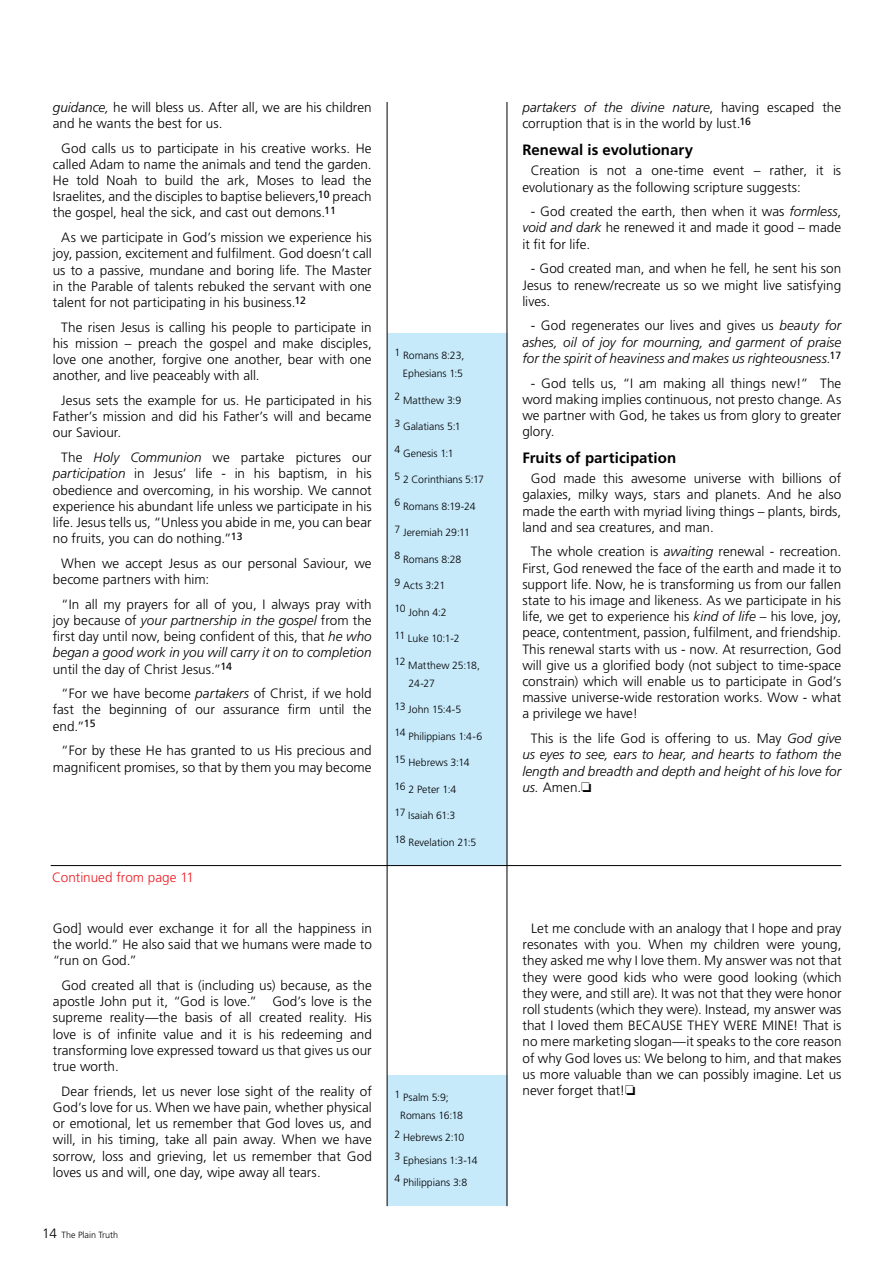
<style>
.page{position:relative;width:893px;height:1263px;background:#fff}
.page>*{position:absolute;margin:0;border:0;box-sizing:border-box;transform-origin:0 0}
.t1{font:700 15px "Frutiger LT Std";letter-spacing:.005em;color:#000}
.t2{font:300 13.5px/16.2px "Frutiger LT Std";color:#000;text-align:justify}
.t3{font:italic 300 13.5px/16.2px "Frutiger LT Std";color:#000;text-align:justify}
.t4{font:300 13.5px "Frutiger LT Std";letter-spacing:.005em;color:#ed1d24}
.t5{font:300 10.5px/18px "Frutiger LT Std";color:#000}
.t6{font:300 9px "Frutiger LT Std";color:#000}
.s1{font-style:italic}
.s2{font-size:13.5px}
.s3{font-style:normal}
</style>
<div class="page">
<div style="left:387px;top:333px;width:120px;height:533px;background:#c7eafb"></div>
<div style="left:387px;top:1075px;width:120px;height:130px;background:#c7eafb"></div>
<hr style="left:507px;top:102px;width:1px;height:1104px;background:#000">
<hr style="left:387px;top:102px;width:1px;height:1104px;background:#000">
<hr style="left:51px;top:865px;width:790px;height:1px;background:#000">
<p class="t2" style="left:53px;top:99px;width:320px"><span class="s1">guidance,</span> he will bless us. After all, we are his children and he wants the best for us.</p>
<p class="t2" style="left:53px;top:140px;width:320px;text-indent:9px">God calls us to participate in his creative works. He called Adam to name the animals and tend the garden.<br>He told Noah to build the ark, Moses to lead the Israelites, and the disciples to baptise believers,<sup>10</sup> preach the gospel, heal the sick, and cast out demons.<sup>11</sup></p>
<p class="t2" style="left:53px;top:230px;width:320px;text-indent:9px">As we participate in God’s mission we experience his joy, passion, excitement and fulfilment. God doesn’t call us to a passive, mundane and boring life. The Master in the Parable of talents rebuked the servant with one talent for not participating in his business.<sup>12</sup></p>
<p class="t2" style="left:53px;top:319px;width:320px;text-indent:9px">The risen Jesus is calling his people to participate in his mission – preach the gospel and make disciples, love one another, forgive one another, bear with one another, and live peaceably with all.</p>
<p class="t2" style="left:53px;top:392px;width:320px;text-indent:9px">Jesus sets the example for us. He participated in his Father’s mission and did his Father’s will and became our Saviour.</p>
<p class="t2" style="left:53px;top:450px;width:320px;text-indent:9px">The <span class="s1">Holy Communion</span> we partake pictures our <span class="s1">participation</span> in Jesus’ life - in his baptism, in his obedience and overcoming, in his worship. We cannot experience his abundant life unless we participate in his life. Jesus tells us, “Unless you abide in me, you can bear no fruits, you can do nothing.”<sup>13</sup></p>
<p class="t2" style="left:53px;top:555px;width:320px;text-indent:9px">When we accept Jesus as our personal Saviour, we become partners with him:</p>
<p class="t2" style="left:53px;top:596px;width:320px;text-indent:9px">“In all my prayers for all of you, I always pray with joy because of <span class="s1">your partnership in the gospel</span> from the first day until now, being confident of this, that <span class="s1">he who began a good work in you will carry it on to completion </span>until the day of Christ Jesus.”<sup>14</sup></p>
<p class="t2" style="left:53px;top:686px;width:320px;text-indent:9px">“For we have become <span class="s1">partakers</span> of Christ, if we hold fast the beginning of our assurance firm until the end.”<sup>15</sup></p>
<p class="t2" style="left:53px;top:743px;width:320px;text-align:right">“For by these He has granted to us His precious and magnificent promises, so that by them you may become</p>
<p class="t4" style="left:52px;top:870px;width:143px">Continued from page 11</p>
<p class="t2" style="left:53px;top:920px;width:320px">God] would ever exchange it for all the happiness in the world.” He also said that we humans were made to “run on God.”</p>
<p class="t2" style="left:53px;top:977px;width:320px;text-indent:9px">God created all that is (including us) because, as the apostle John put it, “God is love.” God’s love is the supreme reality—the basis of all created reality. His love is of infinite value and it is his redeeming and transforming love expressed toward us that gives us our true worth.</p>
<p class="t2" style="left:53px;top:1083px;width:320px;text-indent:9px">Dear friends, let us never lose sight of the reality of God’s love for us. When we have pain, whether physical or emotional, let us remember that God loves us, and will, in his timing, take all pain away. When we have sorrow, loss and grieving, let us remember that God loves us and will, one day, wipe away all tears.</p>
<p class="t6" style="left:42px;top:1230px;width:78px"><span class="s2">14</span> The Plain Truth</p>
<p class="t5" style="left:394px;top:347px;width:71px;text-align:right">1 Romans 8:23,<br>Ephesians 1:5</p>
<p class="t5" style="left:394px;top:391px;width:68px">2 Matthew 3:9</p>
<p class="t5" style="left:394px;top:418px;width:68px">3 Galatians 5:1</p>
<p class="t5" style="left:394px;top:444px;width:61px">4 Genesis 1:1</p>
<p class="t5" style="left:394px;top:471px;width:91px">5 2 Corinthians 5:17</p>
<p class="t5" style="left:394px;top:497px;width:83px">6 Romans 8:19-24</p>
<p class="t5" style="left:394px;top:524px;width:77px">7 Jeremiah 29:11</p>
<p class="t5" style="left:394px;top:550px;width:68px">8 Romans 8:28</p>
<p class="t5" style="left:394px;top:577px;width:52px">9 Acts 3:21</p>
<p class="t5" style="left:394px;top:603px;width:54px">10 John 4:2</p>
<p class="t5" style="left:394px;top:630px;width:66px">11 Luke 10:1-2</p>
<p class="t5" style="left:409px;top:656px;width:73px;text-indent:-14px">12 Matthew 25:18,<br>24-27</p>
<p class="t5" style="left:394px;top:701px;width:68px">13 John 15:4-5</p>
<p class="t5" style="left:394px;top:727px;width:89px">14 Philippians 1:4-6</p>
<p class="t5" style="left:394px;top:754px;width:77px">15 Hebrews 3:14</p>
<p class="t5" style="left:394px;top:780px;width:63px">16 2 Peter 1:4</p>
<p class="t5" style="left:394px;top:807px;width:62px">17 Isaiah 61:3</p>
<p class="t5" style="left:394px;top:833px;width:83px">18 Revelation 21:5</p>
<p class="t5" style="left:400px;top:1088px;width:64px;text-indent:-6px">1 Psalm 5:9;<br>Romans 16:18</p>
<p class="t5" style="left:394px;top:1127px;width:85px;line-height:22.2px">2 Hebrews 2:10<br>3 Ephesians 1:3-14<br>4 Philippians 3:8</p>
<p class="t2" style="left:522px;top:100px;width:320px"><span class="s1">partakers of the divine nature</span>, having escaped the corruption that is in the world by lust.<sup>16</sup></p>
<p class="t1" style="left:522px;top:141px;width:172px">Renewal is evolutionary</p>
<p class="t2" style="left:522px;top:163px;width:320px;text-indent:9px">Creation is not a one-time event – rather, it is evolutionary as the following scripture suggests:</p>
<p class="t2" style="left:522px;top:204px;width:320px;text-indent:9px">- God created the earth, then when it was <span class="s1">formless</span>, <span class="s1">void and dark</span> he renewed it and made it good – made it fit for life.</p>
<p class="t2" style="left:522px;top:261px;width:320px;text-indent:9px">- God created man, and when he fell, he sent his son Jesus to renew/recreate us so we might live satisfying lives.</p>
<p class="t3" style="left:522px;top:318px;width:320px;text-indent:9px"><span class="s3">- God regenerates our lives and gives us</span> beauty for ashes, oil of joy for mourning, and garment of praise for the spirit of heaviness and makes us righteousness.<sup>17</sup></p>
<p class="t2" style="left:522px;top:375px;width:320px;text-indent:9px">- God tells us, “I am making all things new!” The word making implies continuous, not presto change. As we partner with God, he takes us from glory to greater glory.</p>
<p class="t1" style="left:522px;top:449px;width:155px">Fruits of participation</p>
<p class="t2" style="left:522px;top:470px;width:320px;text-indent:9px">God made this awesome universe with billions of galaxies, milky ways, stars and planets. And he also made the earth with myriad living things – plants, birds, land and sea creatures, and man.</p>
<p class="t2" style="left:522px;top:544px;width:320px;text-indent:9px">The whole creation is <span class="s1">awaiting</span> renewal - recreation.<br>First, God renewed the face of the earth and made it to support life. Now, he is transforming us from our fallen state to his image and likeness. As we participate in his life, we get to experience his <span class="s1">kind of life</span> – his love, joy, peace, contentment, passion, fulfilment, and friendship.<br>This renewal starts with us - now. At resurrection, God will give us a glorified body (not subject to time-space constrain) which will enable us to participate in God’s massive universe-wide restoration works. Wow - what a privilege we have!</p>
<p class="t3" style="left:522px;top:730px;width:320px;text-indent:9px"><span class="s3">This is the life God is offering to us. May</span> God give us eyes to see, ears to hear, and hearts to fathom the length and breadth and depth and height of his love for us. <span class="s3">Amen.</span>❏</p>
<p class="t2" style="left:523px;top:920px;width:320px;text-indent:9px">Let me conclude with an analogy that I hope and pray resonates with you. When my children were young, they asked me why I love them. My answer was not that they were good kids who were good looking (which they were, and still are). It was not that they were honor roll students (which they were). Instead, my answer was that I loved them BECAUSE THEY WERE MINE! That is no mere marketing slogan—it speaks to the core reason of why God loves us: We belong to him, and that makes us more valuable than we can possibly imagine. Let us never forget that!❏</p>
</div>
